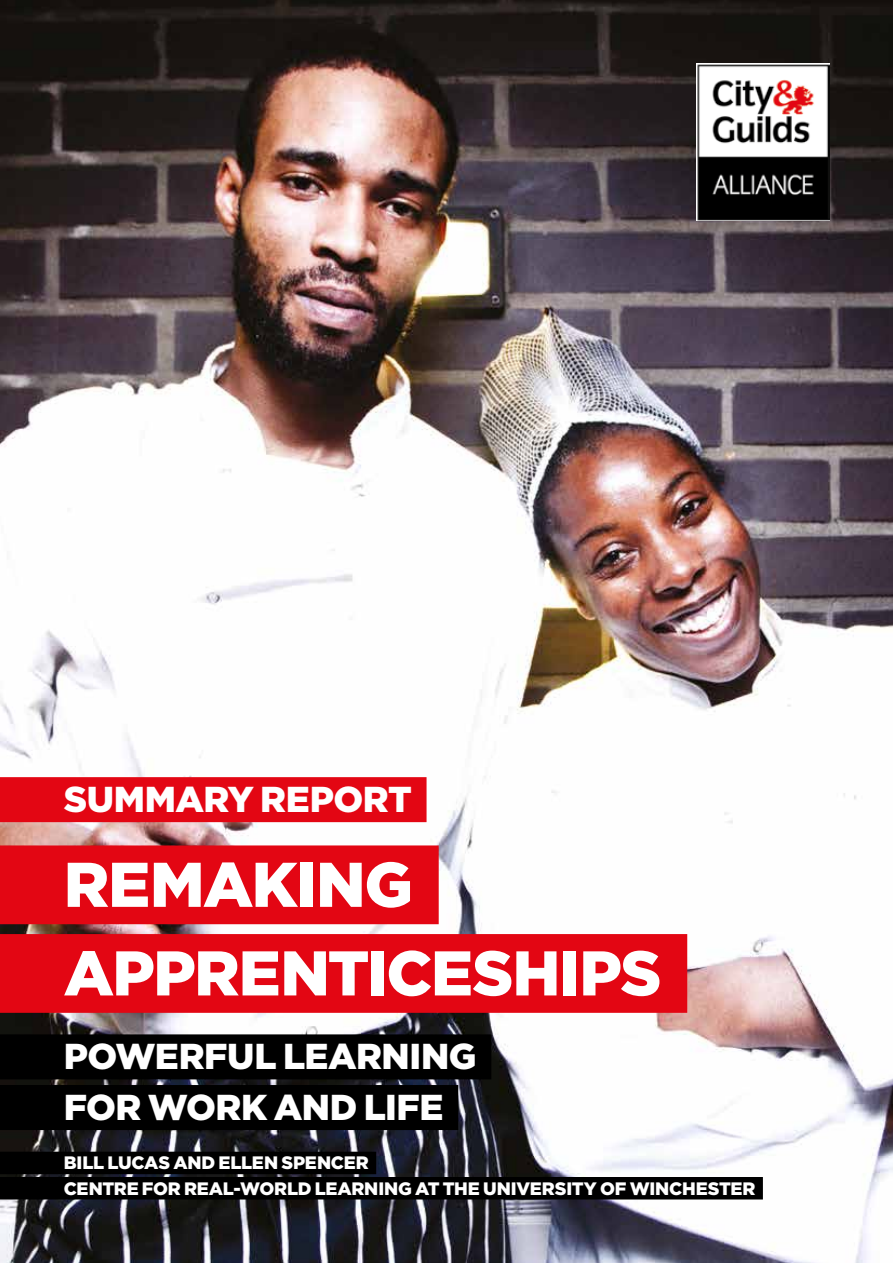
<style>
.page{position:relative;width:893px;height:1263px;background:#fff}
.page>*{position:absolute;margin:0;border:0;box-sizing:border-box;transform-origin:0 0}
.t1{font:900 63px/88.7px "Gotham";letter-spacing:-.02em;color:#fff}
.t2{font:900 36px/50.6px "Gotham";letter-spacing:-.015em;color:#fff}
.t3{font:900 18px/25.3px "Gotham";letter-spacing:-.01em;color:#fff}
</style>
<div class="page">
<img style="left:0;top:0;width:893px;height:1263px">
<div style="left:0;top:845px;width:439px;height:79px;background:#e30613"></div>
<div style="left:0;top:934px;width:687px;height:79px;background:#e30613"></div>
<div style="left:0;top:1034px;width:491px;height:45px;background:#000"></div>
<div style="left:0;top:1085px;width:458px;height:45px;background:#000"></div>
<div style="left:0;top:777px;width:427px;height:45px;background:#e30613"></div>
<div style="left:0;top:1152px;width:376px;height:22px;background:#000"></div>
<div style="left:0;top:1177px;width:763px;height:22px;background:#000"></div>
<img style="left:696px;top:64px;width:133px;height:157px">
<h2 class="t2" style="left:64px;top:773px;width:349px">SUMMARY REPORT</h2>
<h1 class="t1" style="left:64px;top:839px;width:599px">REMAKING<br>APPRENTICESHIPS</h1>
<h2 class="t2" style="left:64px;top:1030px;width:414px">POWERFUL LEARNING<br>FOR WORK AND LIFE</h2>
<p class="t3" style="left:64px;top:1150px;width:693px">BILL LUCAS AND ELLEN SPENCER<br>CENTRE FOR REAL-WORLD LEARNING AT THE UNIVERSITY OF WINCHESTER</p>
</div>
